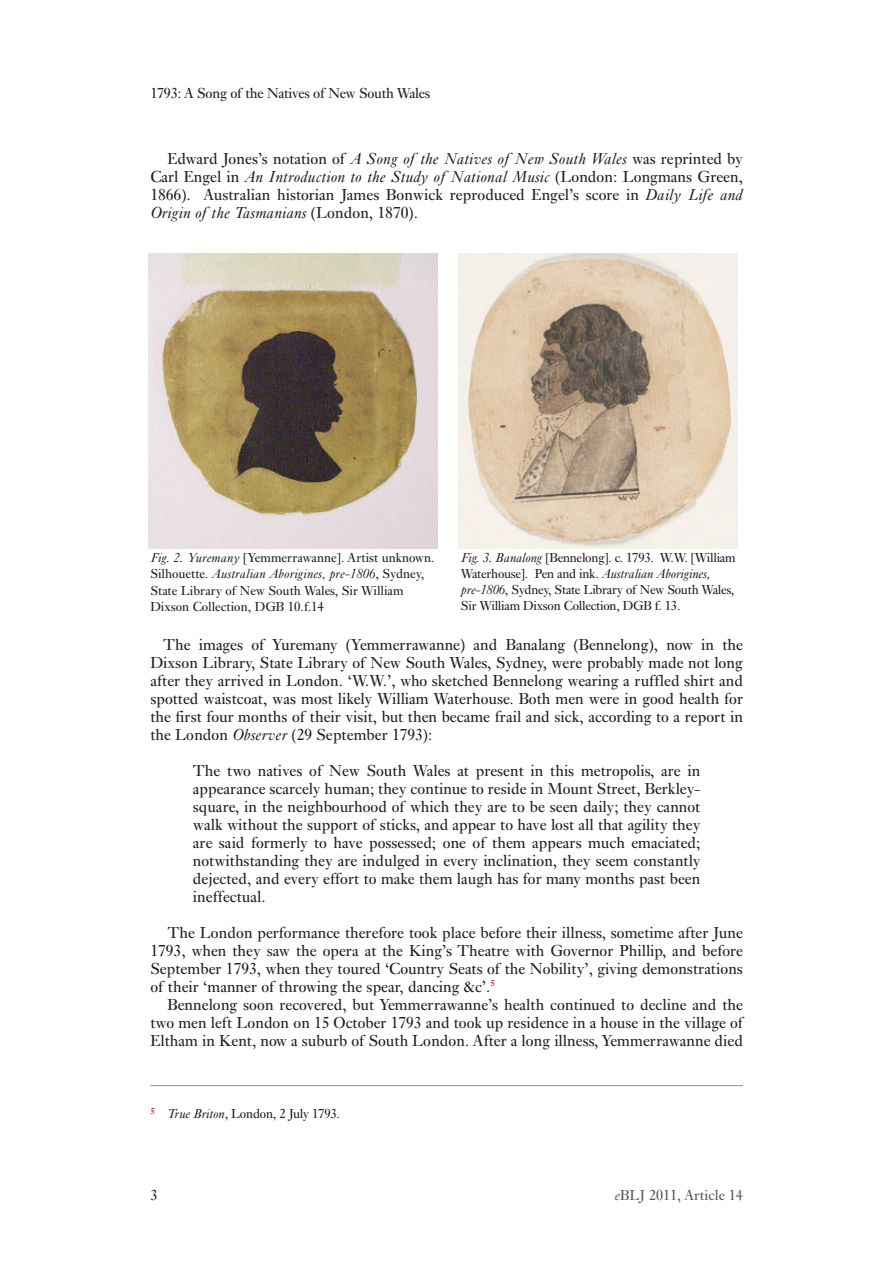
<style>
.page{position:relative;width:893px;height:1265px;background:#fff}
.page>*{position:absolute;margin:0;border:0;box-sizing:border-box;transform-origin:0 0}
.t1{font:16.5px/18px "Ehrhardt";color:#231f20;text-align:justify}
.t2{font:15px "Ehrhardt";letter-spacing:-.02em;color:#231f20}
.t3{font:15px "Ehrhardt";color:#57585a}
.t4{font:13.5px/16.2px "Ehrhardt";letter-spacing:-.02em;color:#231f20}
.t5{font:13.5px/16.2px "Ehrhardt";color:#231f20}
.s1{font-style:italic}
</style>
<div class="page">
<hr style="left:150px;top:1085px;width:593px;height:1px;background:#939598">
<img style="left:149px;top:253px;width:289px;height:295px">
<img style="left:458px;top:253px;width:279px;height:296px">
<p class="t2" style="left:150px;top:88px;width:281px">1793: A Song of the Natives of New South Wales</p>
<p class="t1" style="left:150px;top:151px;width:594px;text-indent:17px">Edward Jones’s notation of <span class="s1">A Song of the Natives of New South Wales</span> was reprinted by Carl Engel in <span class="s1">An Introduction to the Study of National Music</span> (London: Longmans Green, 1866). Australian historian James Bonwick reproduced Engel’s score in <span class="s1">Daily Life and Origin of the Tasmanians</span> (London, 1870).</p>
<p class="t5" style="left:150px;top:551px;width:286px"><span class="s1">Fig. 2. Yuremany</span> [Yemmerrawanne]. Artist unknown.<br>Silhouette. <span class="s1">Australian Aborigines, pre-1806</span>, Sydney, State Library of New South Wales, Sir William Dixson Collection, DGB 10.f.14</p>
<p class="t4" style="left:461px;top:550px;width:276px"><span class="s1">Fig. 3. Banalong</span> [Bennelong]. c. 1793. W.W. [William Waterhouse]. Pen and ink. <span class="s1">Australian Aborigines, pre-1806</span>, Sydney, State Library of New South Wales, Sir William Dixson Collection, DGB f. 13.</p>
<p class="t1" style="left:150px;top:637px;width:594px;text-indent:13px">The images of Yuremany (Yemmerrawanne) and Banalang (Bennelong), now in the Dixson Library, State Library of New South Wales, Sydney, were probably made not long after they arrived in London. ‘W.W.’, who sketched Bennelong wearing a ruffled shirt and spotted waistcoat, was most likely William Waterhouse. Both men were in good health for the first four months of their visit, but then became frail and sick, according to a report in the London <span class="s1">Observer</span> (29 September 1793):</p>
<p class="t1" style="left:193px;top:763px;width:509px">The two natives of New South Wales at present in this metropolis, are in appearance scarcely human; they continue to reside in Mount Street, Berkley&shy;square, in the neighbourhood of which they are to be seen daily; they cannot walk without the support of sticks, and appear to have lost all that agility they are said formerly to have possessed; one of them appears much emaciated; notwithstanding they are indulged in every inclination, they seem constantly dejected, and every effort to make them laugh has for many months past been ineffectual.</p>
<p class="t1" style="left:150px;top:925px;width:594px;text-indent:17px">The London performance therefore took place before their illness, sometime after June 1793, when they saw the opera at the King’s Theatre with Governor Phillip, and before September 1793, when they toured ‘Country Seats of the Nobility’, giving demonstrations of their ‘manner of throwing the spear, dancing &amp;c’.<sup>5</sup></p>
<p class="t1" style="left:150px;top:997px;width:594px;text-indent:17px">Bennelong soon recovered, but Yemmerrawanne’s health continued to decline and the two men left London on 15 October 1793 and took up residence in a house in the village of Eltham in Kent, now a suburb of South London. After a long illness, Yemmerrawanne died</p>
<p class="t4" style="left:150px;top:1106px;width:191px"><sup>5</sup> <span class="s1">True Briton</span>, London, 2 July 1793.</p>
<p class="t2" style="left:150px;top:1189px;width:9px">3</p>
<p class="t3" style="left:614px;top:1189px;width:130px"><span class="s1">e</span>BLJ 2011, Article 14</p>
</div>
